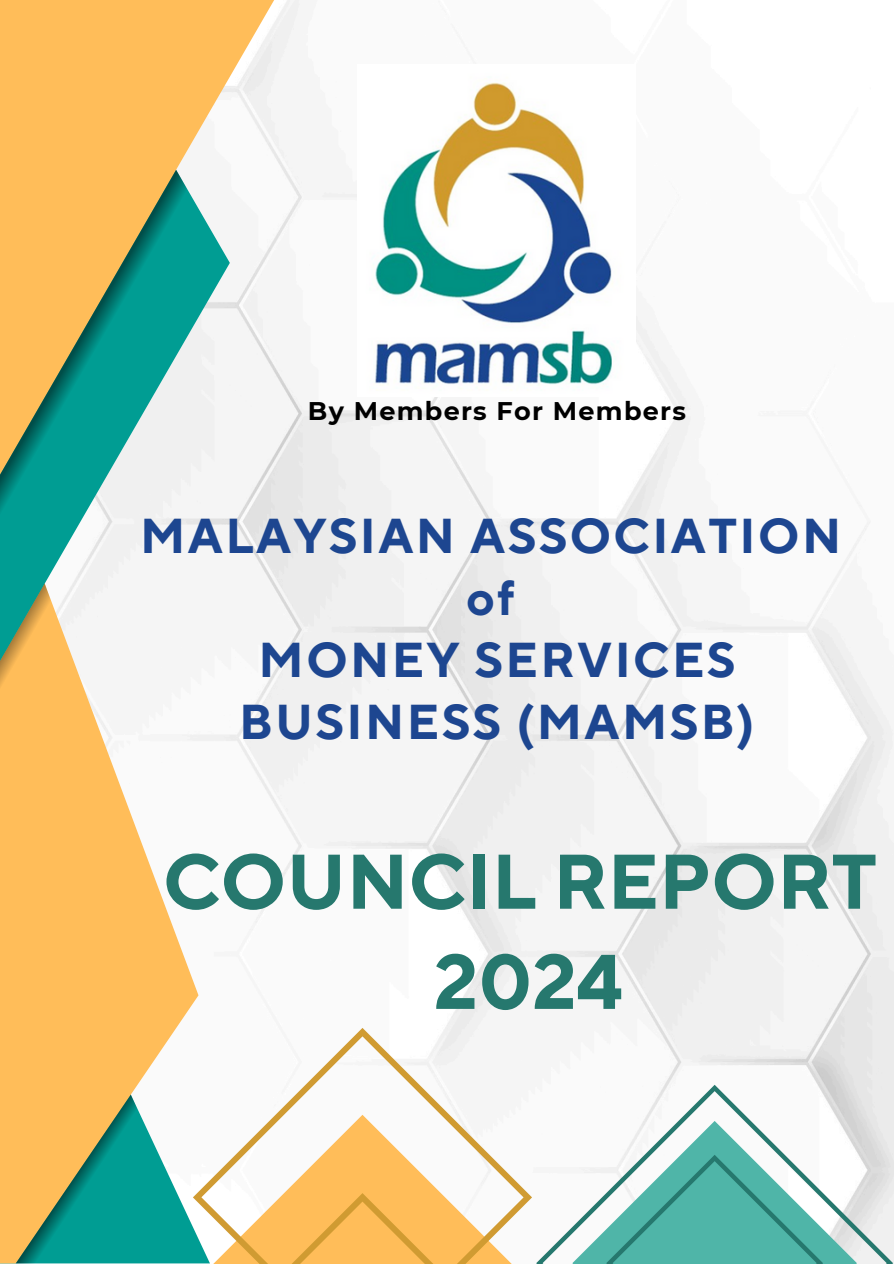
<style>
.page{position:relative;width:894px;height:1264px;background:#fff}
.page>*{position:absolute;margin:0;border:0;box-sizing:border-box;transform-origin:0 0}
.t1{font:700 77.1px/100.2px "TT Norms Pro";color:#26786e;text-align:center}
.t2{font:700 48.75px/61.8px "TT Norms Pro";letter-spacing:.05em;color:#1d4690;text-align:center}
.t3{font:700 25.5px "Montserrat";letter-spacing:.05em;color:#000}
</style>
<div class="page">
<img style="left:230px;top:0;width:663px;height:1263px">
<svg style="left:0;top:826px;width:198px;height:437px;fill:#ffbd59"></svg>
<svg style="left:56px;top:694px;width:174px;height:132px"></svg>
<svg style="left:0;top:0;width:274px;height:640px"></svg>
<svg style="left:0;top:170px;width:192px;height:524px"></svg>
<svg style="left:16px;top:1094px;width:126px;height:169px;background:#76a674"></svg>
<svg style="left:0;top:583px;width:56px;height:293px;background:#deb65f"></svg>
<img style="left:358px;top:64px;width:277px;height:332px">
<svg style="left:193px;top:1027px;width:338px;height:236px"></svg>
<svg style="left:536px;top:1084px;width:356px;height:179px"></svg>
<p class="t3" style="left:308px;top:395px;width:379px">By Members For Members</p>
<p class="t2" style="left:140px;top:507px;width:702px">MALAYSIAN ASSOCIATION of<br>MONEY SERVICES<br>BUSINESS (MAMSB)</p>
<p class="t1" style="left:163px;top:834px;width:715px">COUNCIL REPORT<br>2024</p>
</div>
